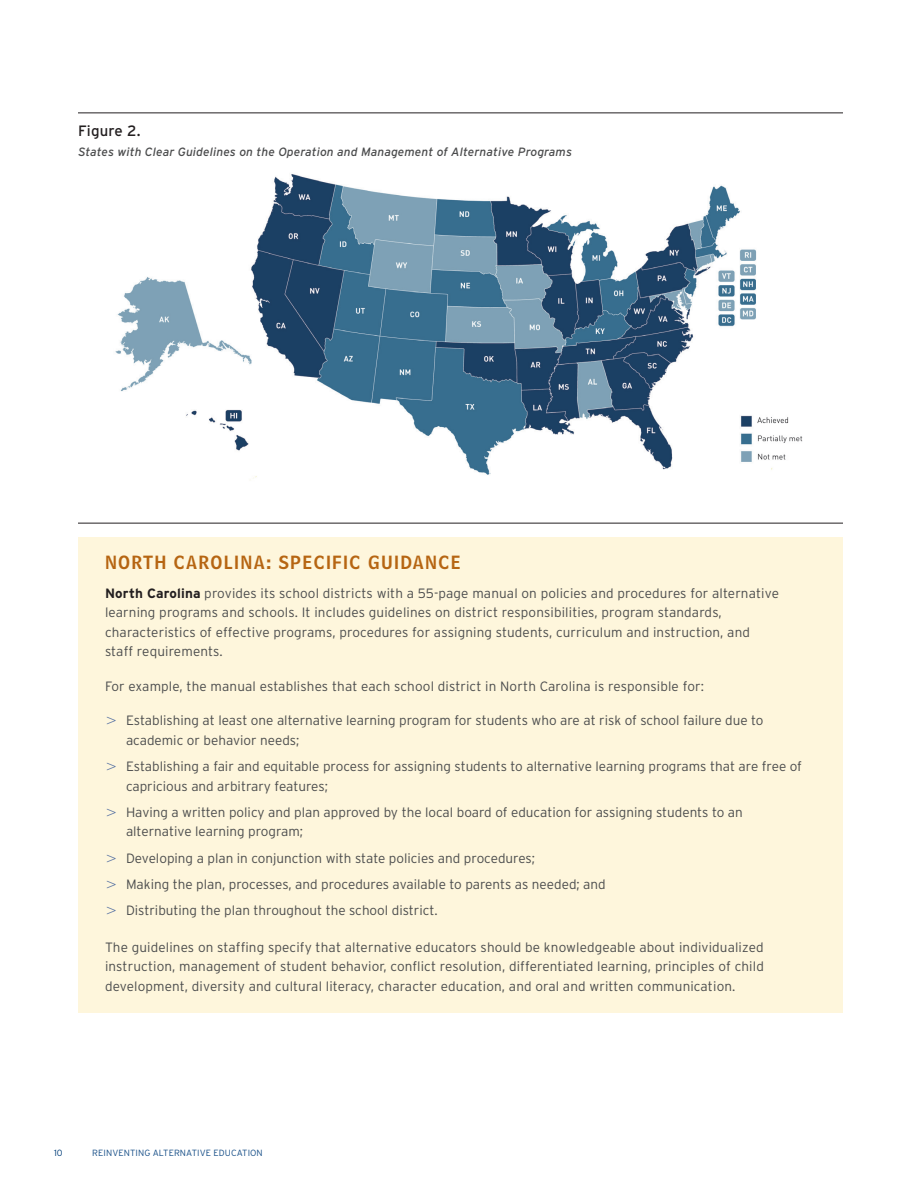
<style>
.page{position:relative;width:918px;height:1188px;background:#fff}
.page>*{position:absolute;margin:0;border:0;box-sizing:border-box;transform-origin:0 0}
.subhead_yellow{font:18px "Bell Centennial Name And Number";letter-spacing:.07em;color:#b66512}
.Body_blk9_13{font:15px "Interstate";letter-spacing:.01em;color:#231f20}
.Body_blk9_13-2{font:300 13.5px/19.5px "Interstate";letter-spacing:.01em;color:#4b4c4d}
.Body_Text_Bullets{font:300 13.5px/19.5px "Interstate";color:#4b4c4d}
.Body_blk9_13-3{font:italic 12px "Interstate";letter-spacing:.01em;color:#4b4c4d}
.t1{font:300 9px "Interstate";letter-spacing:.01em;color:#164e87}
.t2{font:300 9px "Interstate";color:#003d78}
.s1{font-weight:700;color:#231f20}
.s2{font-family:"Bell Centennial Address";font-weight:400;font-size:15px;color:#5772a3}
</style>
<div class="page">
<div style="left:78px;top:538px;width:765px;height:475px;background:#fef6dc"></div>
<img style="left:115px;top:174px;width:688px;height:305px">
<hr style="left:78px;top:112px;width:765px;height:1px;background:#231f20">
<hr style="left:78px;top:523px;width:765px;height:1px;background:#231f20">
<p class="Body_blk9_13" style="left:78px;top:123px;width:64px">Figure 2.</p>
<p class="Body_blk9_13-3" style="left:78px;top:145px;width:495px">States with Clear Guidelines on the Operation and Management of Alternative Programs</p>
<p class="subhead_yellow" style="left:105px;top:551px;width:357px">NORTH CAROLINA: SPECIFIC GUIDANCE</p>
<p class="Body_blk9_13-2" style="left:105px;top:583px;width:676px"><span class="s1">North Carolina</span> provides its school districts with a 55-page manual on policies and procedures for alternative learning programs and schools. It includes guidelines on district responsibilities, program standards, characteristics of effective programs, procedures for assigning students, curriculum and instruction, and staff requirements.</p>
<p class="Body_blk9_13-2" style="left:105px;top:676px;width:601px">For example, the manual establishes that each school district in North Carolina is responsible for:</p>
<p class="Body_Text_Bullets" style="left:126px;top:711px;width:639px;text-indent:-21px"><span class="s2">&gt;</span> Establishing at least one alternative learning program for students who are at risk of school failure due to academic or behavior needs;</p>
<p class="Body_Text_Bullets" style="left:126px;top:757px;width:678px;text-indent:-21px"><span class="s2">&gt;</span> Establishing a fair and equitable process for assigning students to alternative learning programs that are free of capricious and arbitrary features;</p>
<p class="Body_Text_Bullets" style="left:126px;top:802px;width:618px;text-indent:-21px"><span class="s2">&gt;</span> Having a written policy and plan approved by the local board of education for assigning students to an alternative learning program;</p>
<p class="Body_Text_Bullets" style="left:105px;top:848px;width:432px"><span class="s2">&gt;</span> Developing a plan in conjunction with state policies and procedures;</p>
<p class="Body_Text_Bullets" style="left:105px;top:874px;width:502px"><span class="s2">&gt;</span> Making the plan, processes, and procedures available to parents as needed; and</p>
<p class="Body_Text_Bullets" style="left:105px;top:901px;width:334px"><span class="s2">&gt;</span> Distributing the plan throughout the school district.</p>
<p class="Body_blk9_13-2" style="left:105px;top:937px;width:660px;text-align:justify">The guidelines on staffing specify that alternative educators should be knowledgeable about individualized instruction, management of student behavior, conflict resolution, differentiated learning, principles of child development, diversity and cultural literacy, character education, and oral and written communication.</p>
<p class="t2" style="left:54px;top:1148px;width:10px">10</p>
<p class="t1" style="left:92px;top:1148px;width:172px">REINVENTING ALTERNATIVE EDUCATION</p>
</div>
